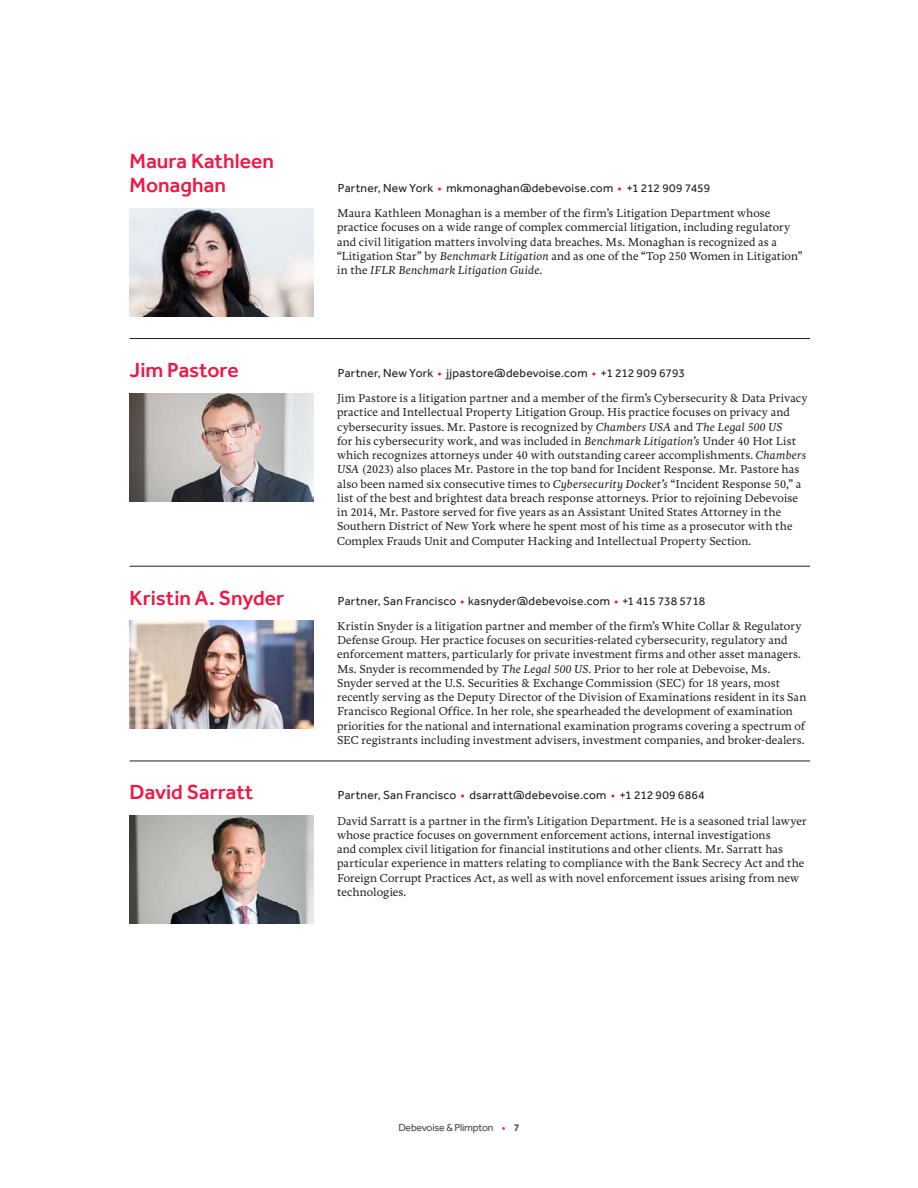
<style>
.page{position:relative;width:918px;height:1188px;background:#fff}
.page>*{position:absolute;margin:0;border:0;box-sizing:border-box;transform-origin:0 0}
.Name__Mini_Bio{font:500 21px/24px "Effra";color:#ed1845}
.Bio_Text{font:12px/14.2px "Freya";letter-spacing:.01em;color:#231f20}
.Contact_Info__Mini_B{font:12px "Effra";letter-spacing:.02em;color:#231f20}
.t1{font:10.5px "Effra";letter-spacing:-.02em;color:#4b4c4d}
.s1{color:#ed1845}
.s2{font-style:italic}
.s3{font-weight:700}
</style>
<div class="page">
<img style="left:130px;top:816px;width:183px;height:108px">
<img style="left:130px;top:621px;width:183px;height:108px">
<hr style="left:130px;top:761px;width:680px;height:1px;background:#231f20">
<img style="left:130px;top:393px;width:183px;height:108px">
<hr style="left:130px;top:566px;width:680px;height:1px;background:#231f20">
<hr style="left:130px;top:338px;width:680px;height:1px;background:#231f20">
<img style="left:130px;top:208px;width:183px;height:108px">
<p class="Name__Mini_Bio" style="left:130px;top:149px;width:146px">Maura Kathleen<br>Monaghan</p>
<p class="Contact_Info__Mini_B" style="left:338px;top:181px;width:374px">Partner, New York <span class="s1">•</span> mkmonaghan@debevoise.com <span class="s1">•</span> +1 212 909 7459</p>
<p class="Bio_Text" style="left:337px;top:206px;width:467px">Maura Kathleen Monaghan is a member of the firm’s Litigation Department whose practice focuses on a wide range of complex commercial litigation, including regulatory and civil litigation matters involving data breaches. Ms. Monaghan is recognized as a “Litigation Star” by <span class="s2">Benchmark Litigation</span> and as one of the “Top 250 Women in Litigation” in the <span class="s2">IFLR Benchmark Litigation Guide.</span></p>
<p class="Name__Mini_Bio" style="left:130px;top:358px;width:111px">Jim Pastore</p>
<p class="Contact_Info__Mini_B" style="left:338px;top:366px;width:349px">Partner, New York <span class="s1">•</span> jjpastore@debevoise.com <span class="s1">•</span> +1 212 909 6793</p>
<p class="Bio_Text" style="left:337px;top:391px;width:472px">Jim Pastore is a litigation partner and a member of the firm’s Cybersecurity &amp; Data Privacy practice and Intellectual Property Litigation Group. His practice focuses on privacy and cybersecurity issues. Mr. Pastore is recognized by <span class="s2">Chambers USA</span> and <span class="s2">The Legal 500 US<br></span>for his cybersecurity work, and was included in <span class="s2">Benchmark Litigation’s</span> Under 40 Hot List which recognizes attorneys under 40 with outstanding career accomplishments. <span class="s2">Chambers USA</span> (2023) also places Mr. Pastore in the top band for Incident Response. Mr. Pastore has also been named six consecutive times to <span class="s2">Cybersecurity Docket’s</span> “Incident Response 50,” a list of the best and brightest data breach response attorneys. Prior to rejoining Debevoise in 2014, Mr. Pastore served for five years as an Assistant United States Attorney in the Southern District of New York where he spent most of his time as a prosecutor with the Complex Frauds Unit and Computer Hacking and Intellectual Property Section.</p>
<p class="Name__Mini_Bio" style="left:130px;top:585px;width:156px">Kristin A. Snyder</p>
<p class="Contact_Info__Mini_B" style="left:338px;top:593px;width:369px">Partner, San Francisco <span class="s1">•</span> kasnyder@debevoise.com <span class="s1">•</span> +1 415 738 5718</p>
<p class="Bio_Text" style="left:337px;top:619px;width:471px">Kristin Snyder is a litigation partner and member of the firm’s White Collar &amp; Regulatory Defense Group. Her practice focuses on securities-related cybersecurity, regulatory and enforcement matters, particularly for private investment firms and other asset managers.<br>Ms. Snyder is recommended by <span class="s2">The Legal 500 US</span>. Prior to her role at Debevoise, Ms.<br>Snyder served at the U.S. Securities &amp; Exchange Commission (SEC) for 18 years, most recently serving as the Deputy Director of the Division of Examinations resident in its San Francisco Regional Office. In her role, she spearheaded the development of examination priorities for the national and international examination programs covering a spectrum of SEC registrants including investment advisers, investment companies, and broker-dealers.</p>
<p class="Name__Mini_Bio" style="left:130px;top:780px;width:125px">David Sarratt</p>
<p class="Contact_Info__Mini_B" style="left:338px;top:788px;width:368px">Partner, San Francisco <span class="s1">•</span> dsarratt@debevoise.com <span class="s1">•</span> +1 212 909 6864</p>
<p class="Bio_Text" style="left:337px;top:814px;width:471px">David Sarratt is a partner in the firm’s Litigation Department. He is a seasoned trial lawyer whose practice focuses on government enforcement actions, internal investigations<br>and complex civil litigation for financial institutions and other clients. Mr. Sarratt has particular experience in matters relating to compliance with the Bank Secrecy Act and the Foreign Corrupt Practices Act, as well as with novel enforcement issues arising from new technologies.</p>
<p class="t1" style="left:398px;top:1121px;width:123px">Debevoise &amp; Plimpton <span class="s1">•</span> <span class="s3">7</span></p>
</div>
